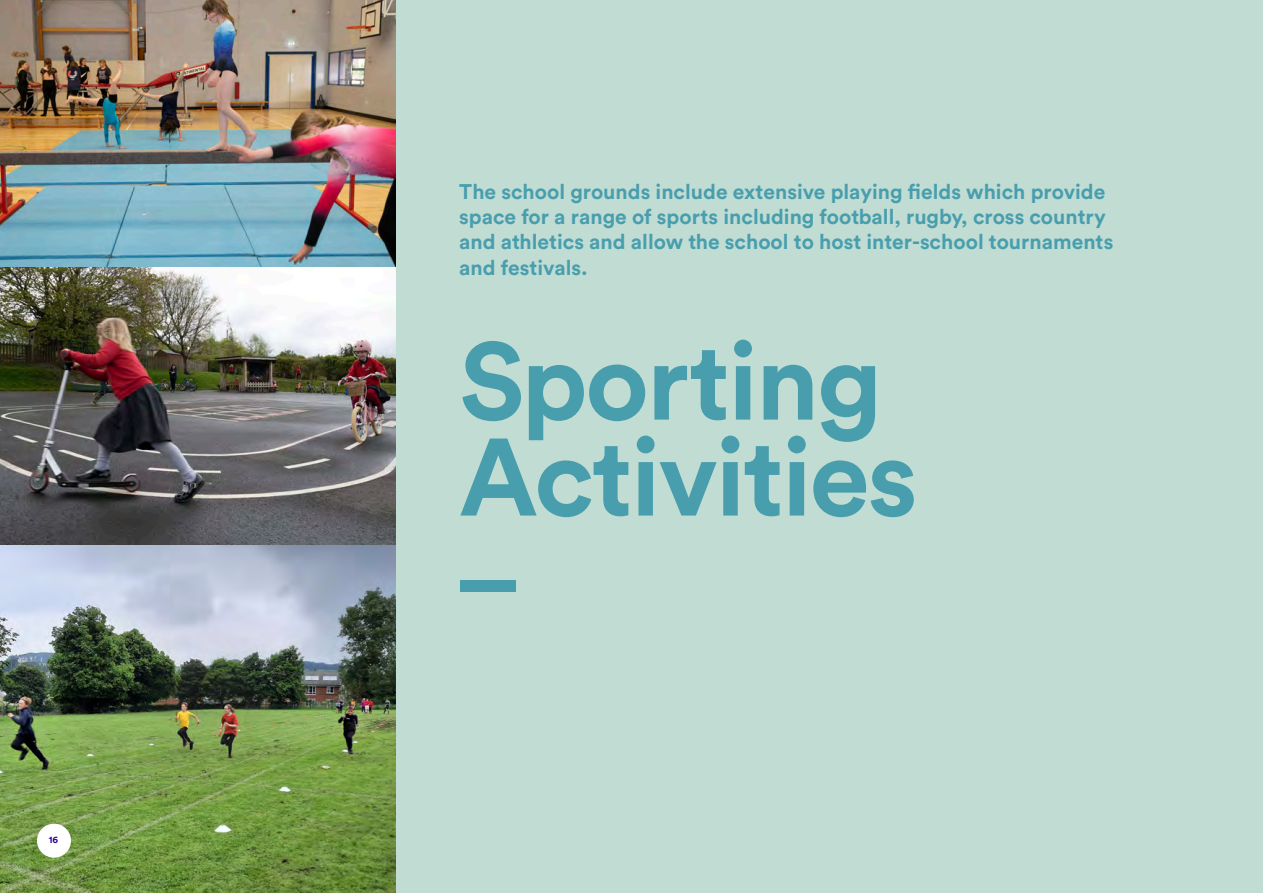
<style>
.page{position:relative;width:1263px;height:893px;background:#c1ddd3}
.page>*{position:absolute;margin:0;border:0;box-sizing:border-box;transform-origin:0 0}
.t1{font:700 108.6px/96px "Circular Std";letter-spacing:-.02em;color:#499eae}
.t2{font:700 21px/25.2px "Circular Std";color:#499eae}
.t3{font:700 9.6px "Circular Std";color:#290098}
</style>
<div class="page">
<img style="left:0;top:0;width:395px;height:544px">
<img style="left:0;top:544px;width:395px;height:349px">
<div style="left:37px;top:824px;width:34px;height:34px;background:#fff;border-radius:50%"></div>
<p class="t3" style="left:49px;top:833px;width:11px">16</p>
<p class="t2" style="left:459px;top:178px;width:656px">The school grounds include extensive playing fields which provide space for a range of sports including football, rugby, cross country and athletics and allow the school to host inter-school tournaments and festivals.</p>
<p class="t1" style="left:459px;top:331px;width:460px">Sporting<br>Activities</p>
<p class="t1" style="left:459px;top:492px;width:58px">_</p>
</div>
